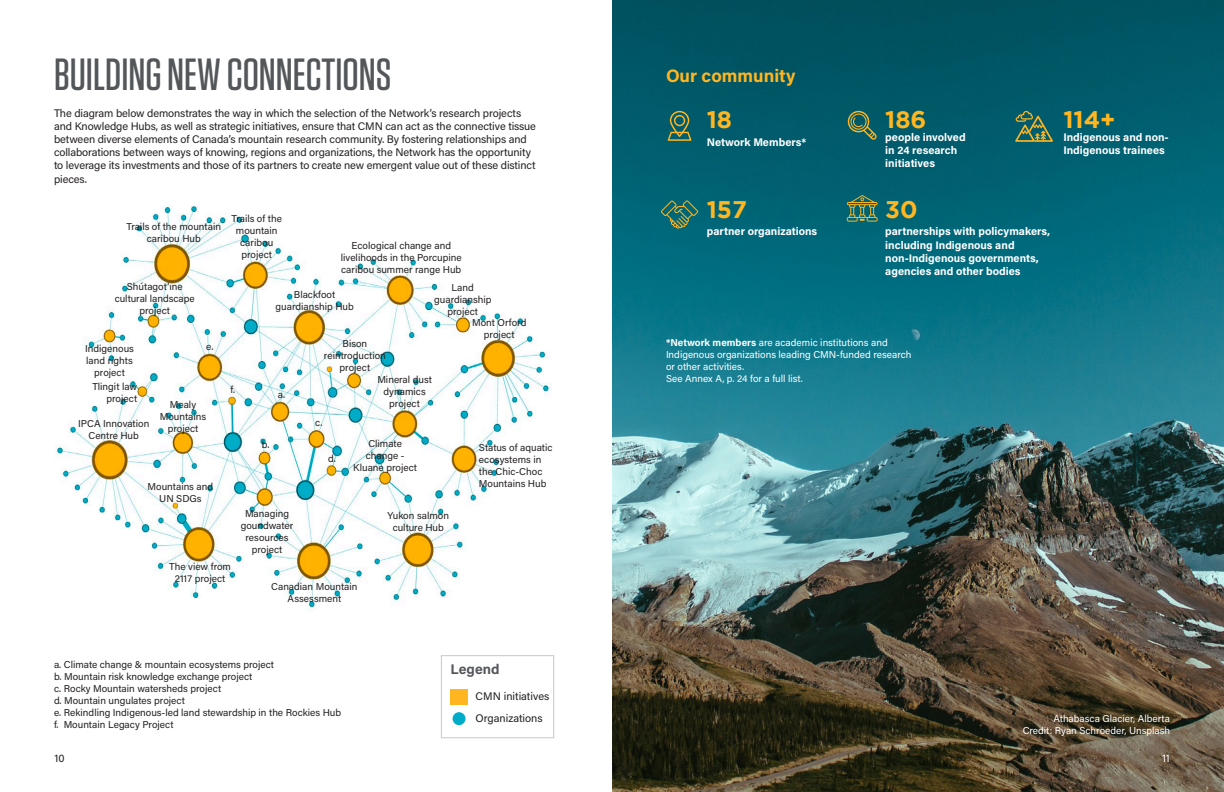
<style>
.page{position:relative;width:1224px;height:792px;background:#fff}
.page>*{position:absolute;margin:0;border:0;box-sizing:border-box;transform-origin:0 0}
.Tungsten_grey{font:500 45px "Tungsten";color:#54575a}
.infographic{font:700 24px "Gotham";color:#ffb620}
.Title_Acumin_18_pts{font:700 18px "Acumin Pro";color:#ffb620}
.Title_Acumin_18_pts-2{font:700 14px "Acumin Pro";letter-spacing:.005em;color:#54575a}
.t1{font:11px/13.2px "Acumin Pro";letter-spacing:-.01em;color:#231f20}
.infographic-2{font:700 11px/13.2px "Acumin Pro";color:#fff}
.t2{font:11px "Acumin Pro";color:#fff}
.caption_linkages_dia{font:10px/12px "Acumin Pro";color:#231f20;text-align:center}
.t3{font:10px/12px "Acumin Pro";color:#fff}
.s1{font-weight:700}
</style>
<div class="page">
<img style="left:54px;top:206px;width:498px;height:405px">
<img style="left:612px;top:0;width:612px;height:792px">
<div style="left:450px;top:689px;width:18px;height:16px;background:#ffb620"></div>
<div style="left:453px;top:712px;width:13px;height:13px;background:#00acc8;border-radius:50%"></div>
<div style="left:441px;top:655px;width:113px;height:83px;border:1px solid #c7c8ca"></div>
<svg style="left:668px;top:111px;width:23px;height:30px"></svg>
<svg style="left:848px;top:111px;width:29px;height:29px"></svg>
<svg style="left:1015px;top:111px;width:38px;height:31px"></svg>
<svg style="left:847px;top:195px;width:31px;height:27px"></svg>
<svg style="left:661px;top:200px;width:37px;height:29px"></svg>
<p class="Tungsten_grey" style="left:54px;top:51px;width:339px">BUILDING NEW CONNECTIONS</p>
<p class="t1" style="left:54px;top:106px;width:484px">The diagram below demonstrates the way in which the selection of the Network’s research projects and Knowledge Hubs, as well as strategic initiatives, ensure that CMN can act as the connective tissue between diverse elements of Canada’s mountain research community. By fostering relationships and collaborations between ways of knowing, regions and organizations, the Network has the opportunity to leverage its investments and those of its partners to create new emergent value out of these distinct pieces.</p>
<p class="caption_linkages_dia" style="left:127px;top:221px;width:96px">Trails of the mountain caribou Hub</p>
<p class="caption_linkages_dia" style="left:115px;top:281px;width:82px">Shútagot’ıne cultural landscape project</p>
<p class="caption_linkages_dia" style="left:85px;top:342px;width:50px">Indigenous land rights project</p>
<p class="caption_linkages_dia" style="left:206px;top:340px;width:9px">e.</p>
<p class="caption_linkages_dia" style="left:92px;top:380px;width:46px;text-align:right">Tlingit law project</p>
<p class="caption_linkages_dia" style="left:78px;top:417px;width:73px">IPCA Innovation</p>
<p class="caption_linkages_dia" style="left:89px;top:429px;width:52px">Centre Hub</p>
<p class="caption_linkages_dia" style="left:160px;top:398px;width:48px">Mealy<br>Mountains project</p>
<p class="caption_linkages_dia" style="left:148px;top:480px;width:67px">Mountains and<br>UN SDGs</p>
<p class="caption_linkages_dia" style="left:232px;top:212px;width:52px">Trails of the mountain caribou project</p>
<p class="caption_linkages_dia" style="left:341px;top:239px;width:122px">Ecological change and livelihoods in the Porcupine caribou summer range Hub</p>
<p class="caption_linkages_dia" style="left:276px;top:288px;width:80px">Blackfoot guardianship Hub</p>
<p class="caption_linkages_dia" style="left:434px;top:282px;width:59px">Land guardianship project</p>
<p class="caption_linkages_dia" style="left:472px;top:317px;width:56px">Mont Orford project</p>
<p class="caption_linkages_dia" style="left:324px;top:337px;width:63px">Bison reintroduction project</p>
<p class="caption_linkages_dia" style="left:377px;top:373px;width:56px">Mineral dust dynamics project</p>
<p class="caption_linkages_dia" style="left:230px;top:383px;width:6px">f.</p>
<p class="caption_linkages_dia" style="left:278px;top:388px;width:9px">a.</p>
<p class="caption_linkages_dia" style="left:262px;top:438px;width:9px">b.</p>
<p class="caption_linkages_dia" style="left:241px;top:507px;width:54px">Managing goundwater resources project</p>
<p class="caption_linkages_dia" style="left:315px;top:416px;width:9px">c.</p>
<p class="caption_linkages_dia" style="left:328px;top:452px;width:9px">d.</p>
<p class="caption_linkages_dia" style="left:353px;top:437px;width:65px">Climate change -<br>Kluane project</p>
<p class="caption_linkages_dia" style="left:388px;top:509px;width:63px">Yukon salmon culture Hub</p>
<p class="caption_linkages_dia" style="left:479px;top:441px;width:75px;text-align:left">Status of aquatic ecosystems in the Chic-Choc<br>Mountains Hub</p>
<p class="caption_linkages_dia" style="left:169px;top:560px;width:63px">The view from<br>2117 project</p>
<p class="caption_linkages_dia" style="left:271px;top:580px;width:88px">Canadian Mountain<br>Assessment</p>
<p class="caption_linkages_dia" style="left:54px;top:658px;width:222px">a. Climate change &amp; mountain ecosystems project</p>
<p class="caption_linkages_dia" style="left:54px;top:670px;width:200px">b. Mountain risk knowledge exchange project</p>
<p class="caption_linkages_dia" style="left:54px;top:682px;width:169px">c. Rocky Mountain watersheds project</p>
<p class="caption_linkages_dia" style="left:54px;top:694px;width:132px">d. Mountain ungulates project</p>
<p class="caption_linkages_dia" style="left:54px;top:706px;width:289px">e. Rekindling Indigenous-led land stewardship in the Rockies Hub</p>
<p class="caption_linkages_dia" style="left:54px;top:718px;width:121px">f. Mountain Legacy Project</p>
<p class="t1" style="left:54px;top:751px;width:12px">10</p>
<p class="Title_Acumin_18_pts-2" style="left:450px;top:659px;width:51px">Legend</p>
<p class="t1" style="left:476px;top:689px;width:75px">CMN initiatives</p>
<p class="t1" style="left:476px;top:711px;width:69px">Organizations</p>
<p class="Title_Acumin_18_pts" style="left:666px;top:63px;width:131px">Our community</p>
<p class="infographic" style="left:707px;top:106px;width:27px">18</p>
<p class="infographic-2" style="left:707px;top:135px;width:101px">Network Members*</p>
<p class="infographic" style="left:707px;top:195px;width:42px">157</p>
<p class="infographic-2" style="left:707px;top:224px;width:112px">partner organizations</p>
<p class="infographic" style="left:885px;top:105px;width:43px">186</p>
<p class="infographic-2" style="left:885px;top:130px;width:82px">people involved in 24 research initiatives</p>
<p class="infographic" style="left:885px;top:195px;width:34px">30</p>
<p class="infographic-2" style="left:885px;top:224px;width:166px">partnerships with policymakers, including Indigenous and non-Indigenous governments, agencies and other bodies</p>
<p class="infographic" style="left:1063px;top:105px;width:54px">114+</p>
<p class="infographic-2" style="left:1063px;top:130px;width:107px">Indigenous and non-<br>Indigenous trainees</p>
<p class="t3" style="left:666px;top:336px;width:247px"><span class="s1">*Network members</span> are academic institutions and Indigenous organizations leading CMN-funded research or other activities.<br>See Annex A, p. 24 for a full list.</p>
<p class="t3" style="left:1054px;top:713px;width:118px">Athabasca Glacier, Alberta</p>
<p class="t3" style="left:1023px;top:725px;width:149px">Credit: Ryan Schroeder, Unsplash</p>
<p class="t2" style="left:1162px;top:751px;width:9px">11</p>
</div>
